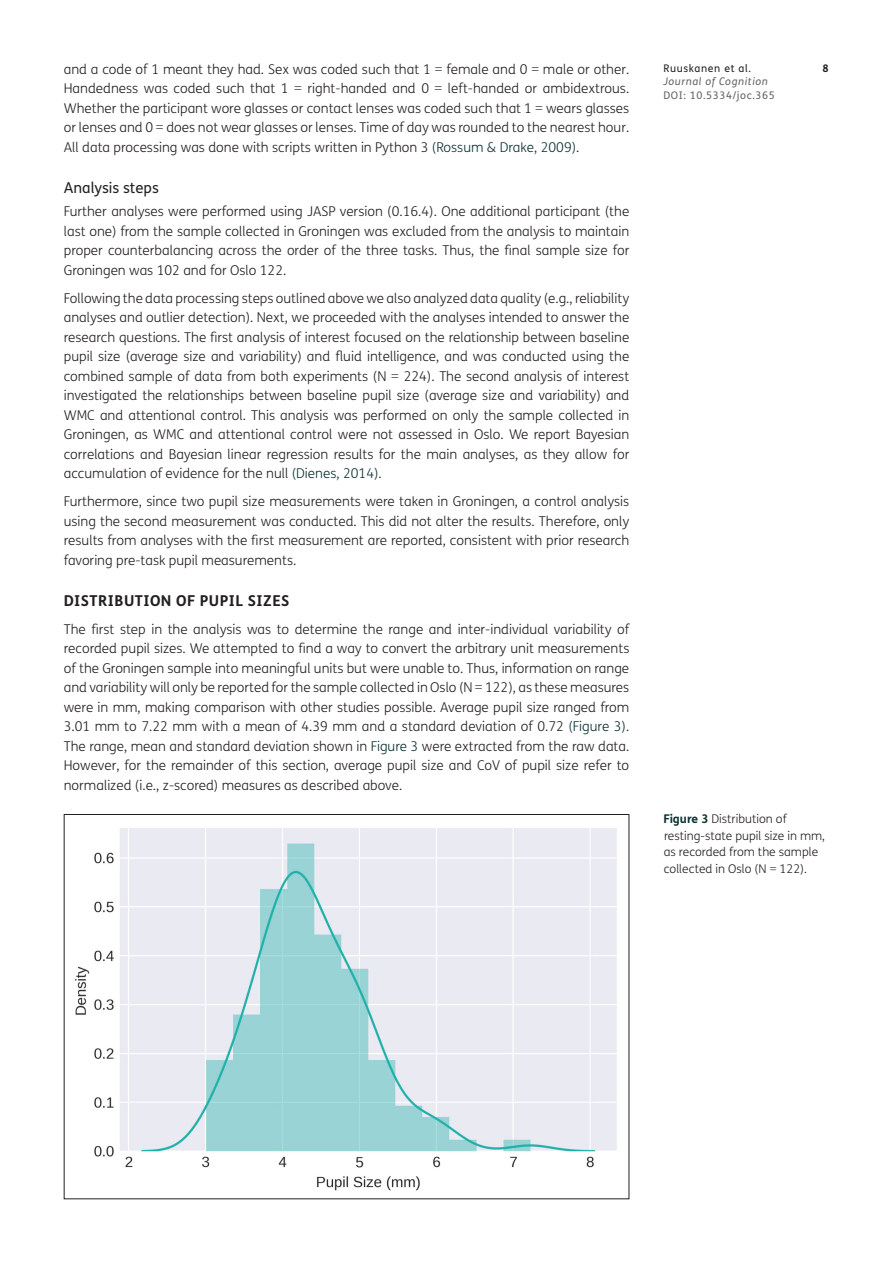
<style>
.page{position:relative;width:893px;height:1263px;background:#fff}
.page>*{position:absolute;margin:0;border:0;box-sizing:border-box;transform-origin:0 0}
.t1{font:700 15px "FS Me";letter-spacing:.03em;color:#231f20}
.t2{font:15px "FS Me";color:#231f20}
.Body_Copy{font:300 13.5px/19.5px "FS Me";color:#231f20;text-align:justify}
.Figure_copy{font:300 12px/16.5px "FS Me";color:#231f20}
.t3{font:10.5px "FS Me";letter-spacing:.06em;color:#636366}
.t4{font:italic 10.5px "FS Me";letter-spacing:.06em;color:#636366}
.t5{font:10.5px "FS Me";letter-spacing:.06em;color:#231f20}
.t6{font:700 10.5px "FS Me";color:#231f20}
.s1{color:#0d3234}
.s2{font-weight:700;color:#0d3234}
</style>
<div class="page">
<img style="left:75px;top:828px;width:542px;height:363px">
<p class="Body_Copy" style="left:64px;top:60px;width:567px">and a code of 1 meant they had. Sex was coded such that 1 = female and 0 = male or other.<br>Handedness was coded such that 1 = right-handed and 0 = left-handed or ambidextrous.<br>Whether the participant wore glasses or contact lenses was coded such that 1 = wears glasses or lenses and 0 = does not wear glasses or lenses. Time of day was rounded to the nearest hour.<br>All data processing was done with scripts written in Python 3 <span class="s1">(Rossum &amp; Drake, 2009)</span>.</p>
<h3 class="t2" style="left:64px;top:179px;width:97px">Analysis steps</h3>
<p class="Body_Copy" style="left:64px;top:202px;width:567px">Further analyses were performed using JASP version (0.16.4). One additional participant (the last one) from the sample collected in Groningen was excluded from the analysis to maintain proper counterbalancing across the order of the three tasks. Thus, the final sample size for Groningen was 102 and for Oslo 122.</p>
<p class="Body_Copy" style="left:64px;top:289px;width:567px">Following the data processing steps outlined above we also analyzed data quality (e.g., reliability analyses and outlier detection). Next, we proceeded with the analyses intended to answer the research questions. The first analysis of interest focused on the relationship between baseline pupil size (average size and variability) and fluid intelligence, and was conducted using the combined sample of data from both experiments (N = 224). The second analysis of interest investigated the relationships between baseline pupil size (average size and variability) and WMC and attentional control. This analysis was performed on only the sample collected in Groningen, as WMC and attentional control were not assessed in Oslo. We report Bayesian correlations and Bayesian linear regression results for the main analyses, as they allow for accumulation of evidence for the null <span class="s1">(Dienes, 2014)</span>.</p>
<p class="Body_Copy" style="left:64px;top:492px;width:567px">Furthermore, since two pupil size measurements were taken in Groningen, a control analysis using the second measurement was conducted. This did not alter the results. Therefore, only results from analyses with the first measurement are reported, consistent with prior research favoring pre-task pupil measurements.</p>
<h2 class="t1" style="left:64px;top:591px;width:227px">DISTRIBUTION OF PUPIL SIZES</h2>
<p class="Body_Copy" style="left:64px;top:620px;width:567px">The first step in the analysis was to determine the range and inter-individual variability of recorded pupil sizes. We attempted to find a way to convert the arbitrary unit measurements of the Groningen sample into meaningful units but were unable to. Thus, information on range and variability will only be reported for the sample collected in Oslo (N = 122), as these measures were in mm, making comparison with other studies possible. Average pupil size ranged from 3.01 mm to 7.22 mm with a mean of 4.39 mm and a standard deviation of 0.72 <span class="s1">(Figure 3)</span>.<br>The range, mean and standard deviation shown in <span class="s1">Figure 3</span> were extracted from the raw data.<br>However, for the remainder of this section, average pupil size and CoV of pupil size refer to normalized (i.e., z-scored) measures as described above.</p>
<p class="t5" style="left:663px;top:62px;width:89px">Ruuskanen et al.</p>
<p class="t6" style="left:822px;top:61px;width:8px">8</p>
<p class="t4" style="left:663px;top:75px;width:106px">Journal of Cognition</p>
<p class="t3" style="left:663px;top:89px;width:113px">DOI: 10.5334/joc.365</p>
<p class="Figure_copy" style="left:663px;top:811px;width:163px"><span class="s2">Figure 3</span> Distribution of resting-state pupil size in mm, as recorded from the sample collected in Oslo (N = 122).</p>
</div>
